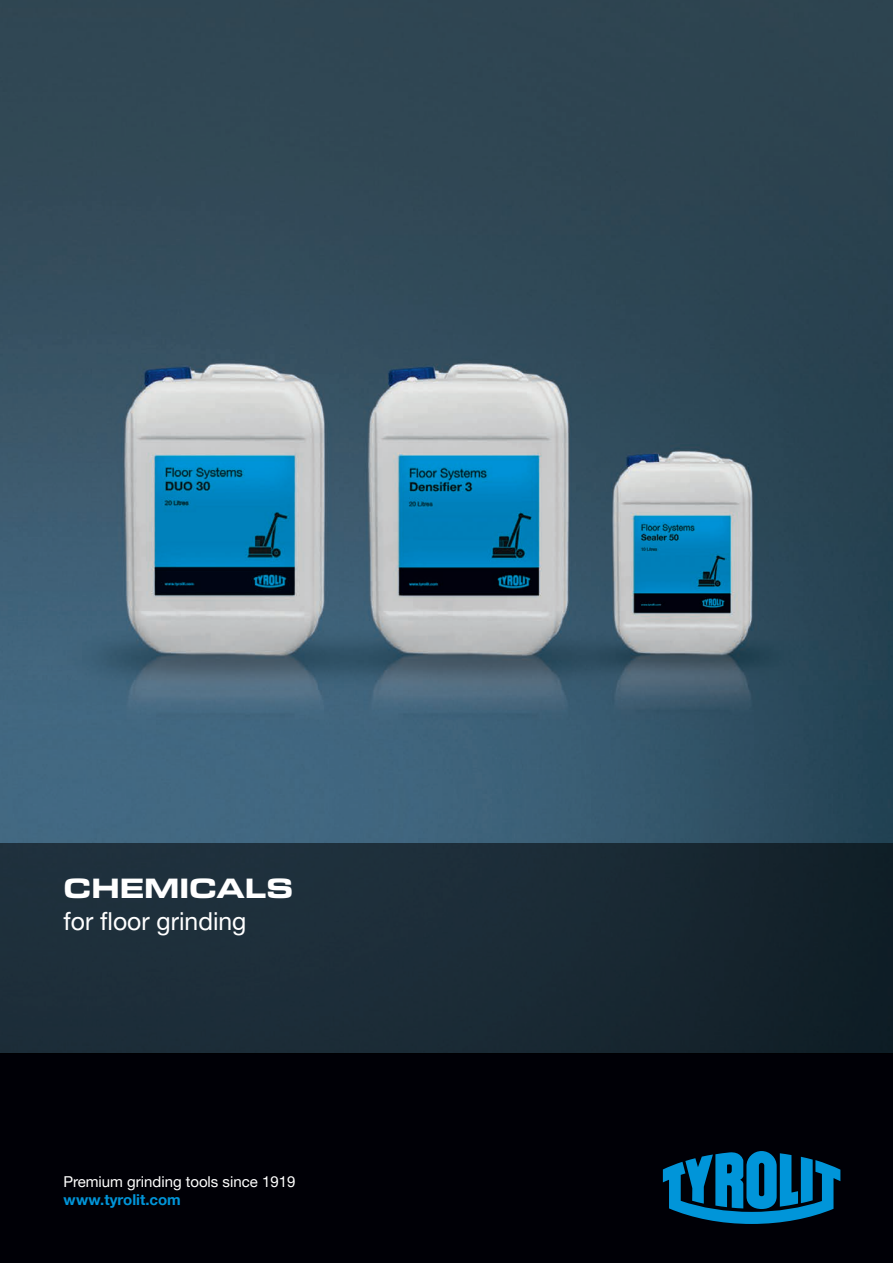
<style>
.page{position:relative;width:893px;height:1263px;background:#fff}
.page>*{position:absolute;margin:0;border:0;box-sizing:border-box;transform-origin:0 0}
.t1{font:700 expanded 28.5px "Eurostile Next W1 G";color:#fff}
.t2{font:24.75px "Helvetica Neue LTW1 G";color:#fff}
.t3{font:15px "Helvetica Neue LTW1 G";color:#fff}
.t4{font:700 15px "Helvetica Neue LTW1 G";color:#0095d9}
</style>
<div class="page">
<img style="left:0;top:0;width:893px;height:843px">
<div style="left:0;top:1053px;width:893px;height:210px;background:#000006"></div>
<div style="left:0;top:843px;width:893px;height:210px;background:linear-gradient(to right,#213340,#13212a)"></div>
<svg style="left:663px;top:1151px;width:177px;height:73px"></svg>
<h1 class="t1" style="left:64px;top:870px;width:231px">CHEMICALS</h1>
<h2 class="t2" style="left:64px;top:906px;width:184px">for floor grinding</h2>
<p class="t3" style="left:64px;top:1172px;width:233px">Premium grinding tools since 1919</p>
<p class="t4" style="left:64px;top:1190px;width:119px">www.tyrolit.com</p>
</div>
